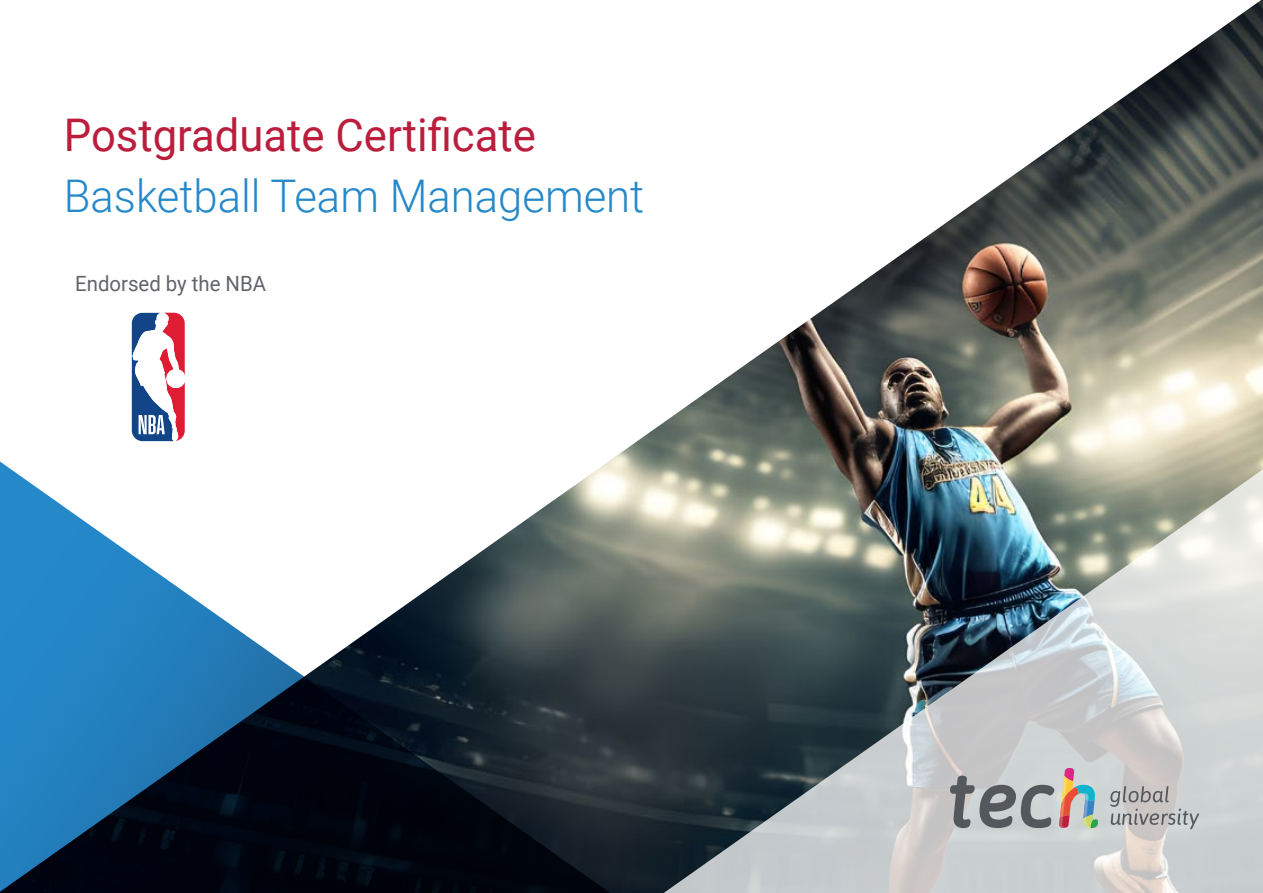
<style>
.page{position:relative;width:1263px;height:893px;background:#fff}
.page>*{position:absolute;margin:0;border:0;box-sizing:border-box;transform-origin:0 0}
.t1{font:300 45px "Roboto";color:#2488c9}
.t2{font:45px "Roboto";color:#ba1e3c}
.t3{font:21px "Roboto";color:#61646a}
</style>
<div class="page">
<img style="left:131px;top:0;width:1132px;height:454px">
<img style="left:640px;top:454px;width:623px;height:439px">
<svg style="left:0;top:446px;width:640px;height:447px"></svg>
<svg style="left:132px;top:313px;width:53px;height:128px"></svg>
<svg style="left:1110px;top:786px;width:89px;height:43px;background:#b7b7b7"></svg>
<svg style="left:950px;top:768px;width:148px;height:60px;background:#a8a8a7"></svg>
<p class="t2" style="left:64px;top:103px;width:474px">Postgraduate Certificate</p>
<p class="t1" style="left:64px;top:164px;width:582px">Basketball Team Management</p>
<p class="t3" style="left:75px;top:269px;width:192px">Endorsed by the NBA</p>
</div>
